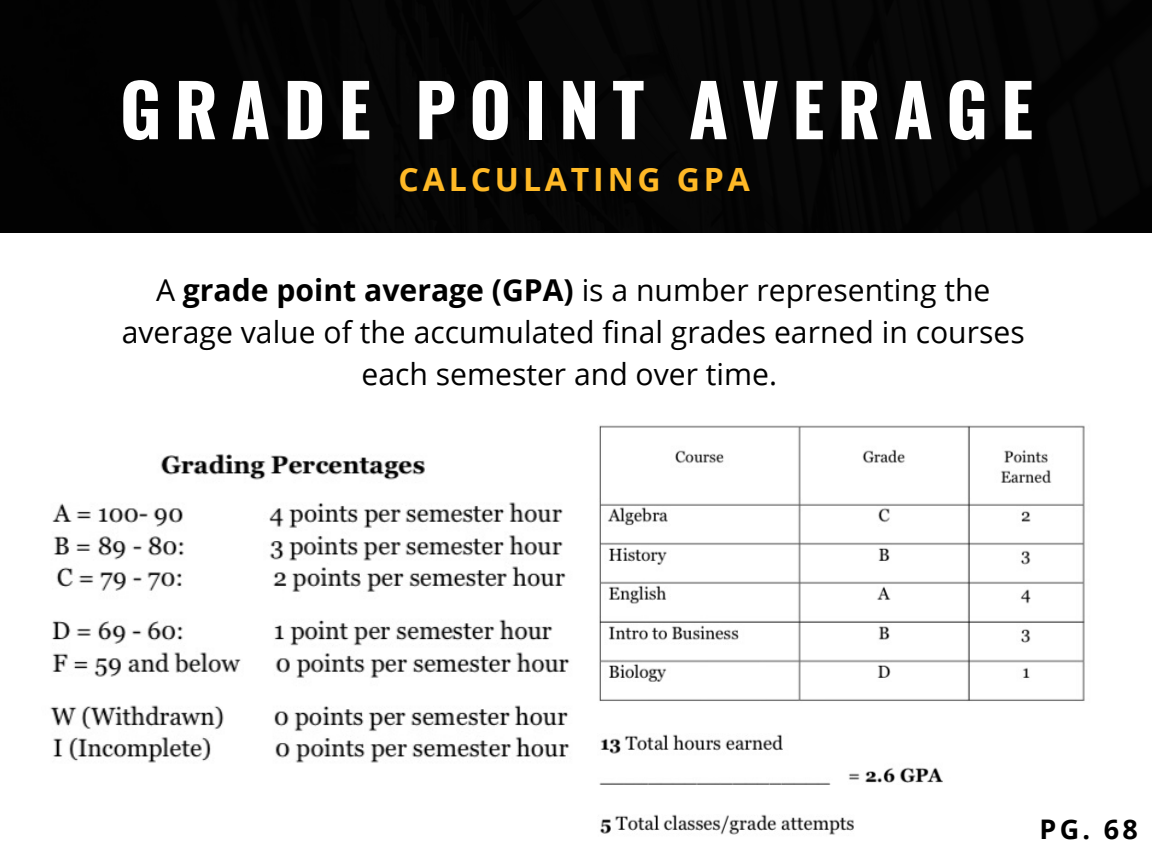
<style>
.page{position:relative;width:1152px;height:864px;background:#fff}
.page>*{position:absolute;margin:0;border:0;box-sizing:border-box;transform-origin:0 0}
.t1{font:700 72px "Oswald";letter-spacing:.18em;color:#fff}
.t2{font:700 32.1px "Open Sans";letter-spacing:.12em;color:#ffb926}
.t3{font:30.15px/41.8px "Open Sans";color:#000;text-align:center}
.t4{font:700 27px "Open Sans";color:#000}
.s1{font-weight:700}
</style>
<div class="page">
<div style="left:0;top:0;width:1152px;height:233px;background:#040404"></div>
<img style="left:50px;top:454px;width:520px;height:309px">
<img style="left:599px;top:425px;width:486px;height:410px">
<h1 class="t1" style="left:120px;top:53px;width:915px">GRADE POINT AVERAGE</h1>
<p class="t2" style="left:399px;top:157px;width:353px">CALCULATING GPA</p>
<p class="t3" style="left:122px;top:269px;width:904px">A <span class="s1">grade point average (GPA)</span> is a number representing the average value of the accumulated final grades earned in courses each semester and over time.</p>
<p class="t4" style="left:1040px;top:810px;width:100px">PG. 68</p>
</div>
